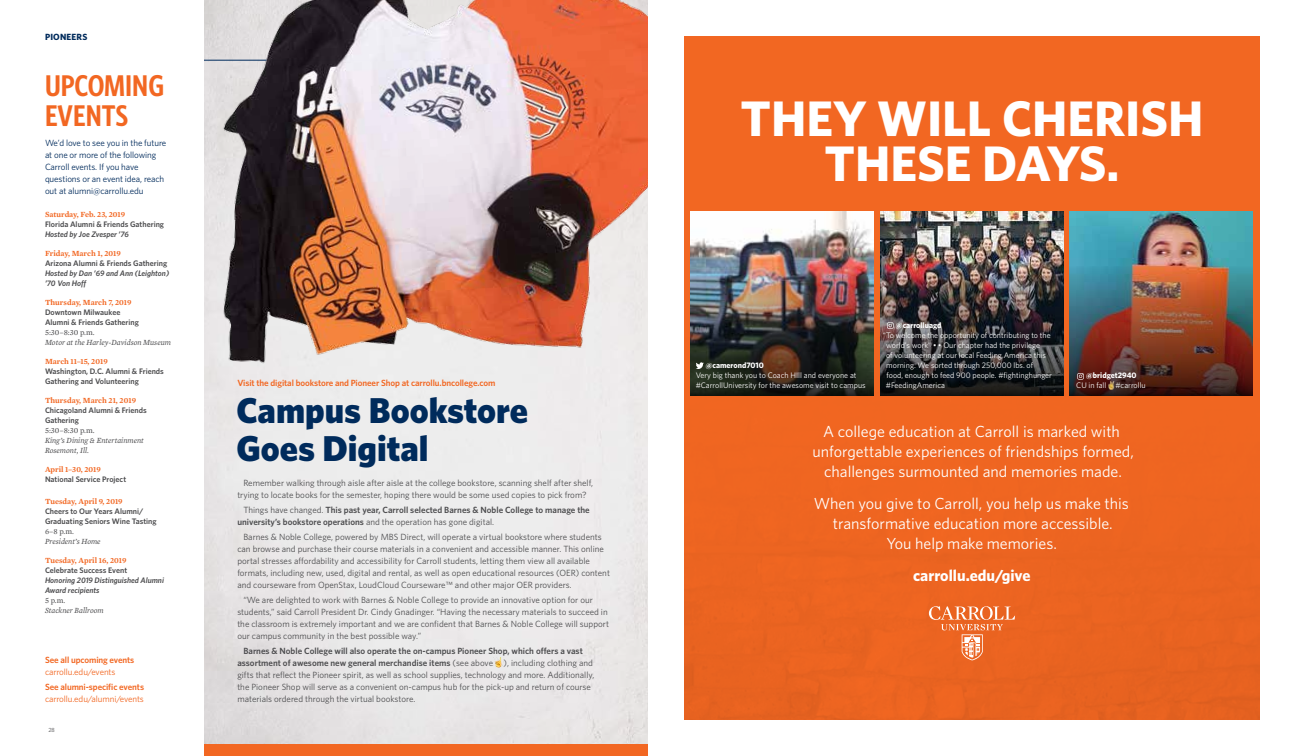
<style>
.page{position:relative;width:1296px;height:756px;background:#fff}
.page>*{position:absolute;margin:0;border:0;box-sizing:border-box;transform-origin:0 0}
.t1{font:700 50px/45.7px "Whitney";color:#fff;text-align:center}
.t2{font:900 36px/38px "Whitney";color:#002b5c}
.t3{font:600 30px/30px "Whitney Condensed";color:#f26722}
.t4{font:16px/20px "Whitney";color:#fff;text-align:center}
.t5{font:700 16px "Whitney";color:#fff}
.t6{font:9px/12px "Whitney";color:#4d4d4f}
.t7{font:600 9px/12px "Whitney";color:#4d4d4f}
.t8{font:9px/12px "Whitney";letter-spacing:-.01em;color:#002b5c}
.t9{font:600 9px "Whitney";letter-spacing:-.01em;color:#f26722}
.t10{font:9px "Whitney";letter-spacing:-.01em;color:#f26722}
.t11{font:700 9px "Whitney";letter-spacing:.02em;color:#002b5c}
.t12{font:8px/10px "Whitney";color:#fff}
.t13{font:600 8px/10px "Whitney";color:#4d4d4f}
.t14{font:600 8px "Mercury Text G2";color:#f26722}
.t15{font:italic 600 8px/10px "Whitney";color:#4d4d4f}
.t16{font:italic 8px/10px "Mercury Text G2";color:#4d4d4f;scale:.95 1}
.t17{font:8px "Mercury Text G2";color:#4d4d4f}
.t18{font:700 8px "Whitney";color:#fff}
.t19{font:6px "Whitney";color:#4d4d4f}
.s1{font-weight:400}
.s2{font-weight:600}
</style>
<div class="page">
<div style="left:204px;top:744px;width:444px;height:12px;background:#f26722"></div>
<div style="left:684px;top:36px;width:576px;height:684px;background:#f26722"></div>
<img style="left:684px;top:211px;width:576px;height:509px">
<svg style="left:493px;top:658px;width:11px;height:10px"></svg>
<img style="left:204px;top:0;width:444px;height:382px">
<img style="left:1069px;top:212px;width:184px;height:53px">
<img style="left:880px;top:212px;width:184px;height:53px">
<img style="left:690px;top:212px;width:184px;height:53px">
<svg style="left:929px;top:606px;width:86px;height:54px"></svg>
<img style="left:690px;top:265px;width:184px;height:131px">
<img style="left:880px;top:265px;width:184px;height:131px">
<img style="left:1069px;top:265px;width:184px;height:131px">
<svg style="left:696px;top:362px;width:8px;height:7px"></svg>
<svg style="left:887px;top:322px;width:7px;height:7px"></svg>
<svg style="left:1077px;top:373px;width:7px;height:7px"></svg>
<svg style="left:1108px;top:381px;width:7px;height:8px"></svg>
<p class="t11" style="left:45px;top:30px;width:44px">PIONEERS</p>
<h3 class="t3" style="left:45px;top:69px;width:121px">UPCOMING<br>EVENTS</h3>
<p class="t8" style="left:45px;top:137px;width:123px">We’d love to see you in the future at one or more of the following<br>Carroll events. If you have questions or an event idea, reach out at alumni@carrollu.edu</p>
<p class="t14" style="left:45px;top:208px;width:82px">Saturday, Feb. 23, 2019</p>
<p class="t13" style="left:45px;top:219px;width:121px">Florida Alumni &amp; Friends Gathering</p>
<p class="t15" style="left:45px;top:229px;width:85px">Hosted by Joe Zvesper ’76</p>
<p class="t14" style="left:45px;top:247px;width:77px">Friday, March 1, 2019</p>
<p class="t13" style="left:45px;top:258px;width:124px">Arizona Alumni &amp; Friends Gathering</p>
<p class="t15" style="left:45px;top:268px;width:126px">Hosted by Dan ’69 and Ann (Leighton) ’70 Von Hoff</p>
<p class="t14" style="left:45px;top:296px;width:88px">Thursday, March 7, 2019</p>
<p class="t13" style="left:45px;top:307px;width:95px">Downtown Milwaukee<br>Alumni &amp; Friends Gathering</p>
<p class="t17" style="left:45px;top:326px;width:51px">5:30–8:30 p.m.</p>
<p class="t16" style="left:45px;top:336px;width:134px">Motor at the Harley-Davidson Museum</p>
<p class="t14" style="left:45px;top:355px;width:64px">March 11–15, 2019</p>
<p class="t13" style="left:45px;top:366px;width:120px">Washington, D.C. Alumni &amp; Friends<br>Gathering and Volunteering</p>
<p class="t14" style="left:45px;top:394px;width:93px">Thursday, March 21, 2019</p>
<p class="t13" style="left:45px;top:405px;width:103px">Chicagoland Alumni &amp; Friends<br>Gathering</p>
<p class="t17" style="left:45px;top:424px;width:51px">5:30–8:30 p.m.</p>
<p class="t16" style="left:45px;top:434px;width:105px">King’s Dining &amp; Entertainment<br>Rosemont, Ill.</p>
<p class="t14" style="left:45px;top:463px;width:57px">April 1–30, 2019</p>
<p class="t13" style="left:45px;top:474px;width:83px">National Service Project</p>
<p class="t14" style="left:45px;top:495px;width:79px">Tuesday, April 9, 2019</p>
<p class="t13" style="left:45px;top:506px;width:113px">Cheers to Our Years Alumni/<br>Graduating Seniors Wine Tasting</p>
<p class="t17" style="left:45px;top:525px;width:31px">6–8 p.m.</p>
<p class="t16" style="left:45px;top:535px;width:60px">President’s Home</p>
<p class="t14" style="left:45px;top:554px;width:83px">Tuesday, April 16, 2019</p>
<p class="t13" style="left:45px;top:565px;width:84px">Celebrate Success Event</p>
<p class="t15" style="left:45px;top:575px;width:120px">Honoring 2019 Distinguished Alumni<br>Award recipients</p>
<p class="t17" style="left:45px;top:594px;width:22px">5 p.m.</p>
<p class="t16" style="left:45px;top:604px;width:63px">Stackner Ballroom</p>
<p class="t9" style="left:45px;top:654px;width:91px">See all upcoming events</p>
<p class="t10" style="left:45px;top:666px;width:72px">carrollu.edu/events</p>
<p class="t9" style="left:45px;top:681px;width:101px">See alumni-specific events</p>
<p class="t10" style="left:45px;top:693px;width:100px">carrollu.edu/alumni/events</p>
<p class="t19" style="left:48px;top:726px;width:8px">28</p>
<p class="t9" style="left:237px;top:377px;width:260px">Visit the digital bookstore and Pioneer Shop at carrollu.bncollege.com</p>
<h2 class="t2" style="left:236px;top:391px;width:293px">Campus Bookstore<br>Goes Digital</h2>
<p class="t6" style="left:237px;top:477px;width:357px;text-indent:6px">Remember walking through aisle after aisle at the college bookstore, scanning shelf after shelf, trying to locate books for the semester, hoping there would be some used copies to pick from?</p>
<p class="t7" style="left:237px;top:504px;width:354px;text-indent:6px"><span class="s1">Things have changed.</span> This past year, Carroll selected Barnes &amp; Noble College to manage the university’s bookstore operations <span class="s1">and the operation has gone digital.</span></p>
<p class="t6" style="left:237px;top:531px;width:374px;text-indent:6px">Barnes &amp; Noble College, powered by MBS Direct, will operate a virtual bookstore where students can browse and purchase their course materials in a convenient and accessible manner. This online portal stresses affordability and accessibility for Carroll students, letting them view all available formats, including new, used, digital and rental, as well as open educational resources (OER) content and courseware from OpenStax, LoudCloud Courseware™ and other major OER providers.</p>
<p class="t6" style="left:237px;top:594px;width:373px;text-indent:6px">“We are delighted to work with Barnes &amp; Noble College to provide an innovative option for our students,” said Carroll President Dr. Cindy Gnadinger. “Having the necessary materials to succeed in the classroom is extremely important and we are confident that Barnes &amp; Noble College will support our campus community in the best possible way.”</p>
<p class="t6" style="left:237px;top:645px;width:359px;text-indent:6px"><span class="s2">Barnes &amp; Noble College will also operate the on-campus Pioneer Shop, which offers a vast assortment of awesome new general merchandise items</span> (see above ), including clothing and gifts that reflect the Pioneer spirit, as well as school supplies, technology and more. Additionally, the Pioneer Shop will serve as a convenient on-campus hub for the pick-up and return of course materials ordered through the virtual bookstore.</p>
<h1 class="t1" style="left:741px;top:94px;width:464px">THEY WILL CHERISH<br>THESE DAYS.</h1>
<p class="t18" style="left:706px;top:360px;width:60px">@camerond7010</p>
<p class="t12" style="left:696px;top:370px;width:172px">Very big thank you to Coach HIll and everyone at #CarrollUniversity for the awesome visit to campus</p>
<p class="t18" style="left:896px;top:320px;width:47px">@carrolluagd</p>
<p class="t12" style="left:886px;top:330px;width:168px;text-indent:-3px">“To welcome the opportunity of contributing to the world’s work” • • Our chapter had the privilege<br>of volunteering at our local Feeding America this morning. We sorted through 250,000 lbs. of<br>food, enough to feed 900 people. #fightinghunger #FeedingAmerica</p>
<p class="t18" style="left:1086px;top:370px;width:52px">@bridget2940</p>
<p class="t12" style="left:1076px;top:380px;width:71px">CU in fall #carrollu</p>
<h3 class="t4" style="left:813px;top:421px;width:323px">A college education at Carroll is marked with unforgettable experiences of friendships formed, challenges surmounted and memories made.</h3>
<h3 class="t4" style="left:814px;top:493px;width:317px">When you give to Carroll, you help us make this transformative education more accessible.<br>You help make memories.</h3>
<h3 class="t5" style="left:913px;top:565px;width:119px">carrollu.edu/give</h3>
</div>
